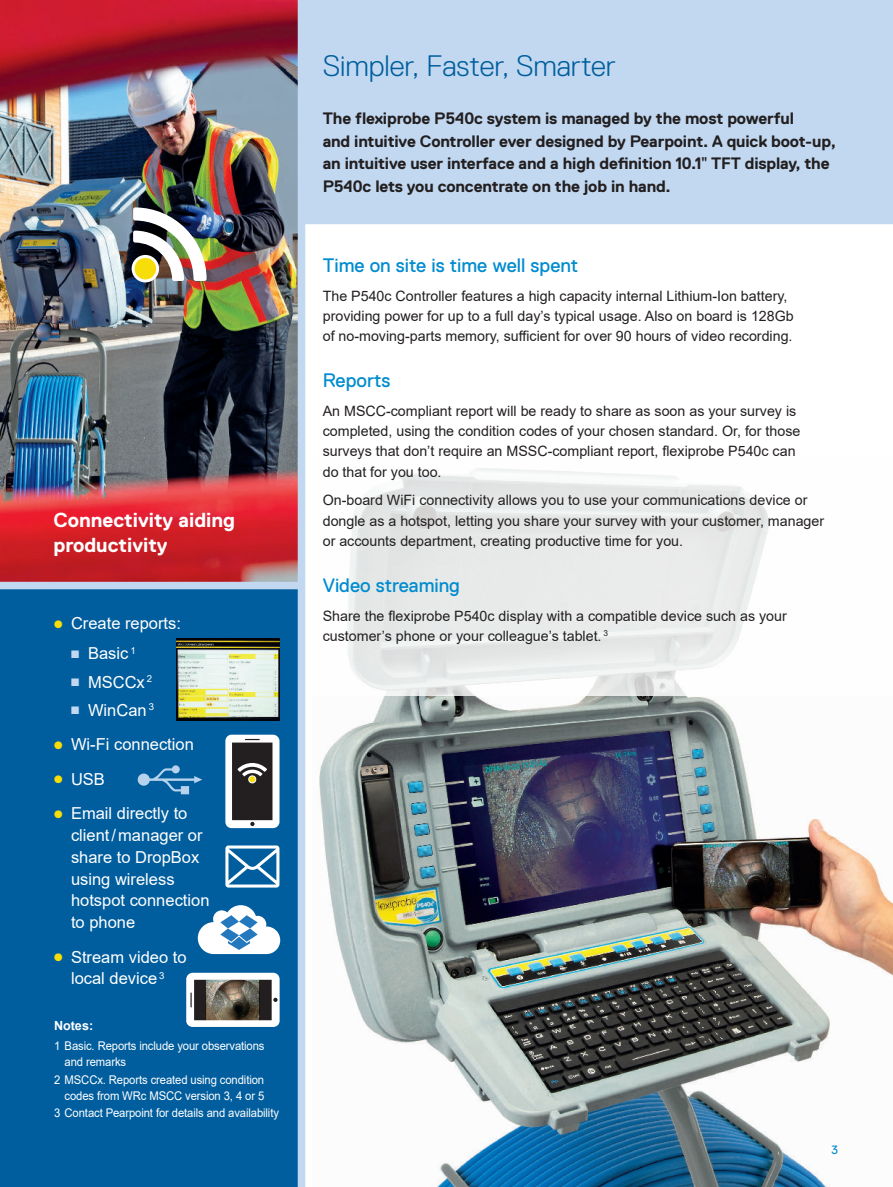
<style>
.page{position:relative;width:893px;height:1187px;background:#fff}
.page>*{position:absolute;margin:0;border:0;box-sizing:border-box;transform-origin:0 0}
.Body_Copy_Headline{font:300 29.55px "Replica Std";color:#005e9e}
.Sub-sub{font:700 20.25px/24.8px "Replica Std";color:#fff}
.Body_Copy_Headline-2{font:19.5px "Replica Std";color:#008ccf}
.Body_Copy{font:700 16.5px/22.5px "Replica Std";letter-spacing:-.01em;color:#231f20}
.Bullet_Copy{font:16.5px/21.8px "Arial";color:#fff}
.Body_Copy-2{font:14.25px/20.2px "Arial";color:#231f20}
.Bullet_Copy-2{font:700 12.6px "Arial";color:#fff}
.Bullet_Copy-3{font:12px/15.8px "Arial";letter-spacing:-.01em;color:#fff;scale:.94 1}
.t1{font:12px "Replica Std";color:#008ccf}
.s1{color:#f8de08}
.s2{color:#c1d8f0}
.s3{font-family:"Arial";font-weight:400}
</style>
<div class="page">
<div style="left:0;top:585px;width:301px;height:601px;background:#005e9e"></div>
<img style="left:0;top:0;width:298px;height:581px">
<img style="left:319px;top:696px;width:574px;height:490px">
<hr style="left:0;top:0;width:1px;height:310px;background:#01427c">
<div style="left:303px;top:0;width:590px;height:224px;background:#c1d8f0"></div>
<div style="left:0;top:581px;width:303px;height:8px;background:#c1d8f0"></div>
<svg style="left:305px;top:224px;width:588px;height:472px"></svg>
<img style="left:133px;top:207px;width:74px;height:74px">
<div style="left:133px;top:256px;width:25px;height:25px;background:#f7dd09;border-radius:50%"></div>
<div style="left:132px;top:255px;width:27px;height:27px;border:3px solid #fff;border-radius:50%"></div>
<svg style="left:225px;top:734px;width:54px;height:94px;background:#7a7a7a"></svg>
<svg style="left:138px;top:765px;width:64px;height:29px"></svg>
<svg style="left:198px;top:905px;width:82px;height:49px"></svg>
<img style="left:186px;top:972px;width:94px;height:54px">
<svg style="left:225px;top:845px;width:54px;height:42px"></svg>
<div style="left:298px;top:0;width:7px;height:1186px;background:#c1d8f0"></div>
<img style="left:176px;top:639px;width:104px;height:81px">
<p class="Sub-sub" style="left:53px;top:507px;width:183px">Connectivity aiding productivity</p>
<p class="Bullet_Copy" style="left:54px;top:612px;width:129px"><span class="s1">●</span> Create reports:</p>
<p class="Bullet_Copy" style="left:71px;top:642px;width:66px"><span class="s2">■</span> Basic <sup>1</sup></p>
<p class="Bullet_Copy" style="left:71px;top:670px;width:83px"><span class="s2">■</span> MSCCx <sup>2</sup></p>
<p class="Bullet_Copy" style="left:71px;top:698px;width:85px"><span class="s2">■</span> WinCan <sup>3</sup></p>
<p class="Bullet_Copy" style="left:54px;top:733px;width:141px"><span class="s1">●</span> Wi-Fi connection</p>
<p class="Bullet_Copy" style="left:54px;top:767px;width:52px"><span class="s1">●</span> USB</p>
<p class="Bullet_Copy" style="left:71px;top:802px;width:140px;text-indent:-17px"><span class="s1">●</span> Email directly to client/manager or share to DropBox using wireless hotspot connection to phone</p>
<p class="Bullet_Copy" style="left:54px;top:945px;width:134px;text-align:center"><span class="s1">●</span> Stream video to local device <sup>3</sup></p>
<p class="Bullet_Copy-2" style="left:54px;top:1016px;width:41px">Notes:</p>
<p class="Bullet_Copy-3" style="left:65px;top:1037px;width:214px;text-indent:-11px">1 Basic. Reports include your observations and remarks</p>
<p class="Bullet_Copy-3" style="left:54px;top:1071px;width:225px;text-align:right">2 MSCCx. Reports created using condition codes from WRc MSCC version 3, 4 or 5</p>
<p class="Bullet_Copy-3" style="left:54px;top:1105px;width:241px">3 Contact Pearpoint for details and availability</p>
<p class="Body_Copy_Headline" style="left:323px;top:50px;width:295px">Simpler, Faster, Smarter</p>
<p class="Body_Copy" style="left:323px;top:107px;width:515px">The flexiprobe P540c system is managed by the most powerful<br>and intuitive Controller ever designed by Pearpoint. A quick boot-up, an intuitive user interface and a high definition 10.1<span class="s3">"</span> TFT display, the P540c lets you concentrate on the job in hand.</p>
<p class="Body_Copy_Headline-2" style="left:323px;top:254px;width:257px">Time on site is time well spent</p>
<p class="Body_Copy-2" style="left:323px;top:285px;width:473px">The P540c Controller features a high capacity internal Lithium-Ion battery, providing power for up to a full day’s typical usage. Also on board is 128Gb of no-moving-parts memory, sufficient for over 90 hours of video recording.</p>
<p class="Body_Copy_Headline-2" style="left:323px;top:369px;width:69px">Reports</p>
<p class="Body_Copy-2" style="left:323px;top:400px;width:479px">An MSCC-compliant report will be ready to share as soon as your survey is completed, using the condition codes of your chosen standard. Or, for those surveys that don’t require an MSSC-compliant report, flexiprobe P540c can do that for you too.</p>
<p class="Body_Copy-2" style="left:323px;top:490px;width:503px">On-board WiFi connectivity allows you to use your communications device or dongle as a hotspot, letting you share your survey with your customer, manager or accounts department, creating productive time for you.</p>
<p class="Body_Copy_Headline-2" style="left:323px;top:574px;width:139px">Video streaming</p>
<p class="Body_Copy-2" style="left:323px;top:605px;width:466px">Share the flexiprobe P540c display with a compatible device such as your customer’s phone or your colleague’s tablet. <sup>3</sup></p>
<p class="t1" style="left:832px;top:1142px;width:8px">3</p>
</div>
